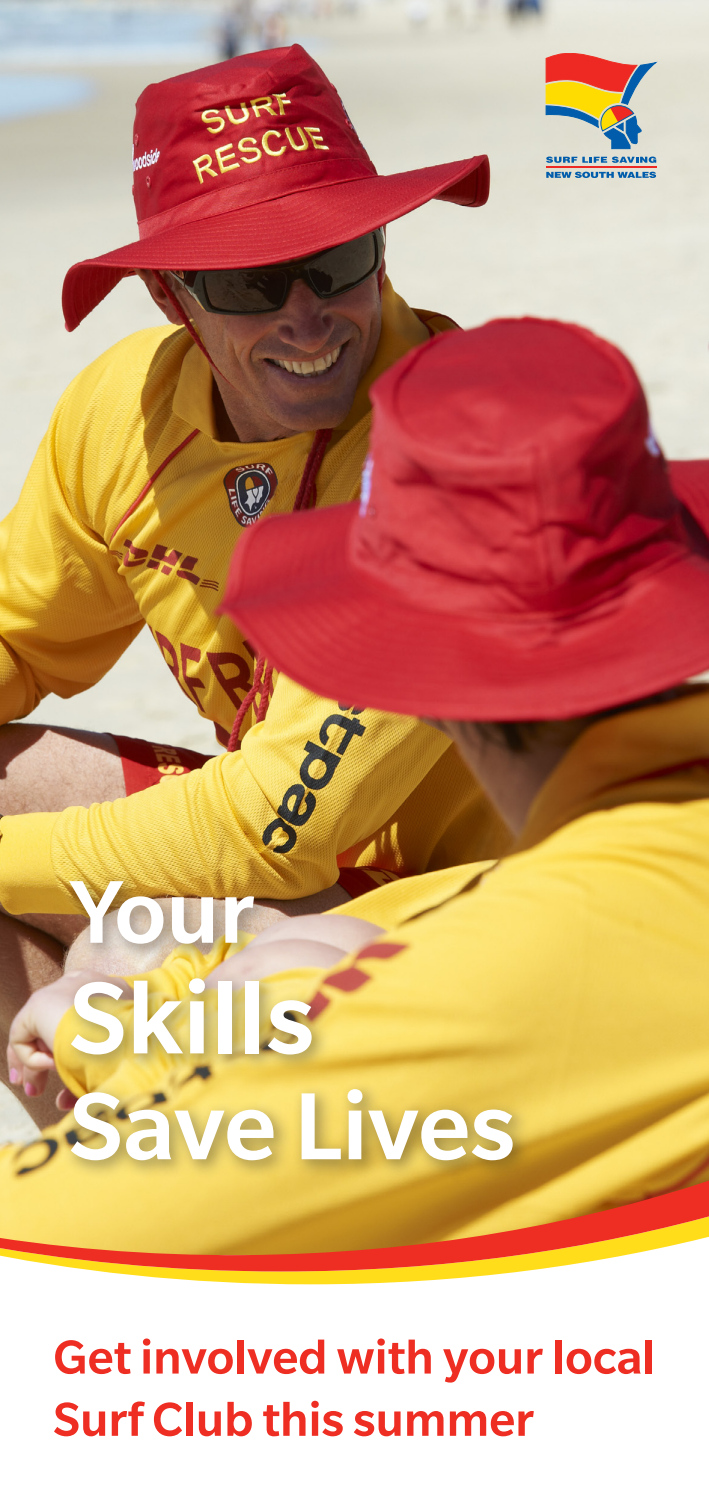
<style>
.page{position:relative;width:709px;height:1489px;background:#fff}
.page>*{position:absolute;margin:0;border:0;box-sizing:border-box;transform-origin:0 0}
.t1{font:500 111px "Slate Std";color:#fff}
.t2{font:500 103.75px "Slate Std";color:#fff}
.t3{font:500 97px "Slate Std";color:#fff}
.t4{font:500 51.75px/62.2px "Slate Std";color:#ee2e22}
</style>
<div class="page">
<img style="left:0;top:0;width:709px;height:1173px">
<svg style="left:98px;top:1271px;width:426px;height:13px;fill:#ffdd1b"></svg>
<svg style="left:0;top:1173px;width:709px;height:98px;background:#e59e44"></svg>
<div style="left:60px;top:871px;width:214px;height:93px;background:#231f20;opacity:.35"></div>
<div style="left:61px;top:1079px;width:471px;height:101px;background:#231f20;opacity:.35"></div>
<svg style="left:546px;top:156px;width:110px;height:7px"></svg>
<svg style="left:546px;top:172px;width:110px;height:6px"></svg>
<hr style="left:546px;top:166px;width:110px;height:2px;background:#ee2823">
<svg style="left:546px;top:53px;width:110px;height:96px;background:#c69d7c"></svg>
<div style="left:62px;top:969px;width:269px;height:105px;background:#231f20;opacity:.35"></div>
<p class="t3" style="left:69px;top:861px;width:187px">Your</p>
<p class="t1" style="left:69px;top:959px;width:247px">Skills</p>
<p class="t2" style="left:69px;top:1071px;width:447px">Save Lives</p>
<p class="t4" style="left:53px;top:1325px;width:603px">Get involved with your local<br>Surf Club this summer</p>
</div>
